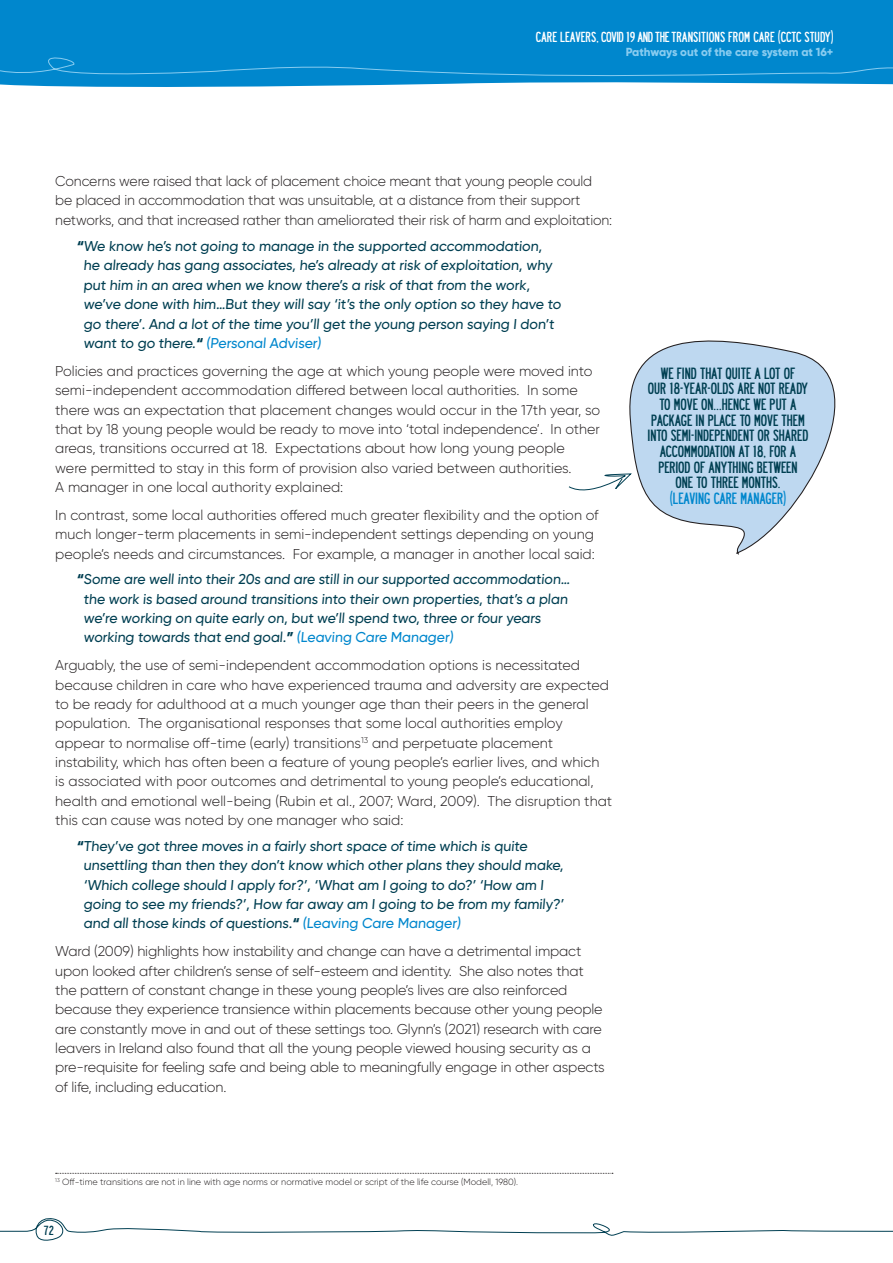
<style>
.page{position:relative;width:893px;height:1263px;background:#fff}
.page>*{position:absolute;margin:0;border:0;box-sizing:border-box;transform-origin:0 0}
.t1{font:300 14.25px/19.4px "Gilroy";color:#231f20}
.t2{font:500 14.25px/19.4px "Gilroy";color:#003f52}
.t3{font:14.25px/15.6px "Roadway";letter-spacing:-.005em;color:#003f52;text-align:center}
.t4{font:14.25px "Roadway";letter-spacing:-.005em;color:#0087cd}
.t5{font:12.75px "Roadway";letter-spacing:.005em;color:#fff}
.t6{font:800 11.7px "Gilroy";letter-spacing:-.015em;color:#88ccf0}
.t7{font:11.55px "Roadway";color:#003f52}
.t8{font:300 9px "Gilroy";color:#231f20}
.s1{font-weight:800}
.s2{color:#0087cd}
</style>
<div class="page">
<div style="left:0;top:0;width:893px;height:87px;background:#0087cd"></div>
<svg style="left:56px;top:1173px;width:557px;height:1px"></svg>
<svg style="left:0;top:1218px;width:893px;height:23px"></svg>
<div style="left:0;top:51px;width:893px;height:30px;background:#0087cd"></div>
<svg style="left:568px;top:474px;width:55px;height:17px"></svg>
<svg style="left:623px;top:340px;width:213px;height:215px;fill:#bed8f0"></svg>
<p class="t5" style="left:536px;top:29px;width:299px">CARE LEAVERS, COVID 19 AND THE TRANSITIONS FROM CARE (CCTC STUDY)</p>
<p class="t6" style="left:626px;top:44px;width:209px">Pathways out of the care system at 16+</p>
<p class="t1" style="left:55px;top:171px;width:558px">Concerns were raised that lack of placement choice meant that young people could be placed in accommodation that was unsuitable, at a distance from their support networks, and that increased rather than ameliorated their risk of harm and exploitation:</p>
<p class="t2" style="left:84px;top:236px;width:480px;text-indent:-7px"><span class="s1">“</span>We know he’s not going to manage in the supported accommodation, he already has gang associates, he’s already at risk of exploitation, why put him in an area when we know there’s a risk of that from the work, we’ve done with him…But they will say ‘it’s the only option so they have to go there’. And a lot of the time you’ll get the young person saying I don’t want to go there.<span class="s1">“</span> <span class="s2">(Personal Adviser)</span></p>
<p class="t1" style="left:55px;top:361px;width:546px">Policies and practices governing the age at which young people were moved into semi-independent accommodation differed between local authorities. In some there was an expectation that placement changes would occur in the 17th year, so that by 18 young people would be ready to move into ‘total independence’. In other areas, transitions occurred at 18. Expectations about how long young people<br>were permitted to stay in this form of provision also varied between authorities.<br>A manager in one local authority explained:</p>
<p class="t1" style="left:55px;top:505px;width:545px">In contrast, some local authorities offered much greater flexibility and the option of much longer-term placements in semi-independent settings depending on young people’s needs and circumstances. For example, a manager in another local said:</p>
<p class="t2" style="left:83px;top:570px;width:489px;text-indent:-7px"><span class="s1">“</span>Some are well into their 20s and are still in our supported accommodation… the work is based around transitions into their own properties, that’s a plan we’re working on quite early on, but we’ll spend two, three or four years working towards that end goal.<span class="s1">”</span> <span class="s2">(Leaving Care Manager)</span></p>
<p class="t1" style="left:55px;top:655px;width:558px">Arguably, the use of semi-independent accommodation options is necessitated because children in care who have experienced trauma and adversity are expected to be ready for adulthood at a much younger age than their peers in the general population. The organisational responses that some local authorities employ appear to normalise off-time (early) transitions<sup>13</sup> and perpetuate placement instability, which has often been a feature of young people’s earlier lives, and which is associated with poor outcomes and detrimental to young people’s educational, health and emotional well-being (Rubin et al., 2007; Ward, 2009). The disruption that this can cause was noted by one manager who said:</p>
<p class="t2" style="left:83px;top:836px;width:483px;text-indent:-7px"><span class="s1">“</span>They’ve got three moves in a fairly short space of time which is quite unsettling than then they don’t know which other plans they should make, ‘Which college should I apply for?’, ‘What am I going to do?’ ‘How am I going to see my friends?’, How far away am I going to be from my family?’ and all those kinds of questions.<span class="s1">“</span> <span class="s2">(Leaving Care Manager)</span></p>
<p class="t1" style="left:55px;top:941px;width:551px">Ward (2009) highlights how instability and change can have a detrimental impact upon looked after children’s sense of self-esteem and identity. She also notes that the pattern of constant change in these young people’s lives are also reinforced because they experience transience within placements because other young people are constantly move in and out of these settings too. Glynn’s (2021) research with care leavers in Ireland also found that all the young people viewed housing security as a pre-requisite for feeling safe and being able to meaningfully engage in other aspects of life, including education.</p>
<p class="t8" style="left:55px;top:1176px;width:464px"><sup>13</sup> Off-time transitions are not in line with age norms or normative model or script of the life course (Modell, 1980).</p>
<p class="t7" style="left:44px;top:1222px;width:11px">72</p>
<p class="t3" style="left:647px;top:364px;width:163px">WE FIND THAT QUITE A LOT OF<br>OUR 18-YEAR-OLDS ARE NOT READY<br>TO MOVE ON…HENCE WE PUT A<br>PACKAGE IN PLACE TO MOVE THEM<br>INTO SEMI-INDEPENDENT OR SHARED<br>ACCOMMODATION AT 18, FOR A<br>PERIOD OF ANYTHING BETWEEN<br>ONE TO THREE MONTHS.</p>
<p class="t4" style="left:670px;top:489px;width:117px">(LEAVING CARE MANAGER)</p>
</div>
